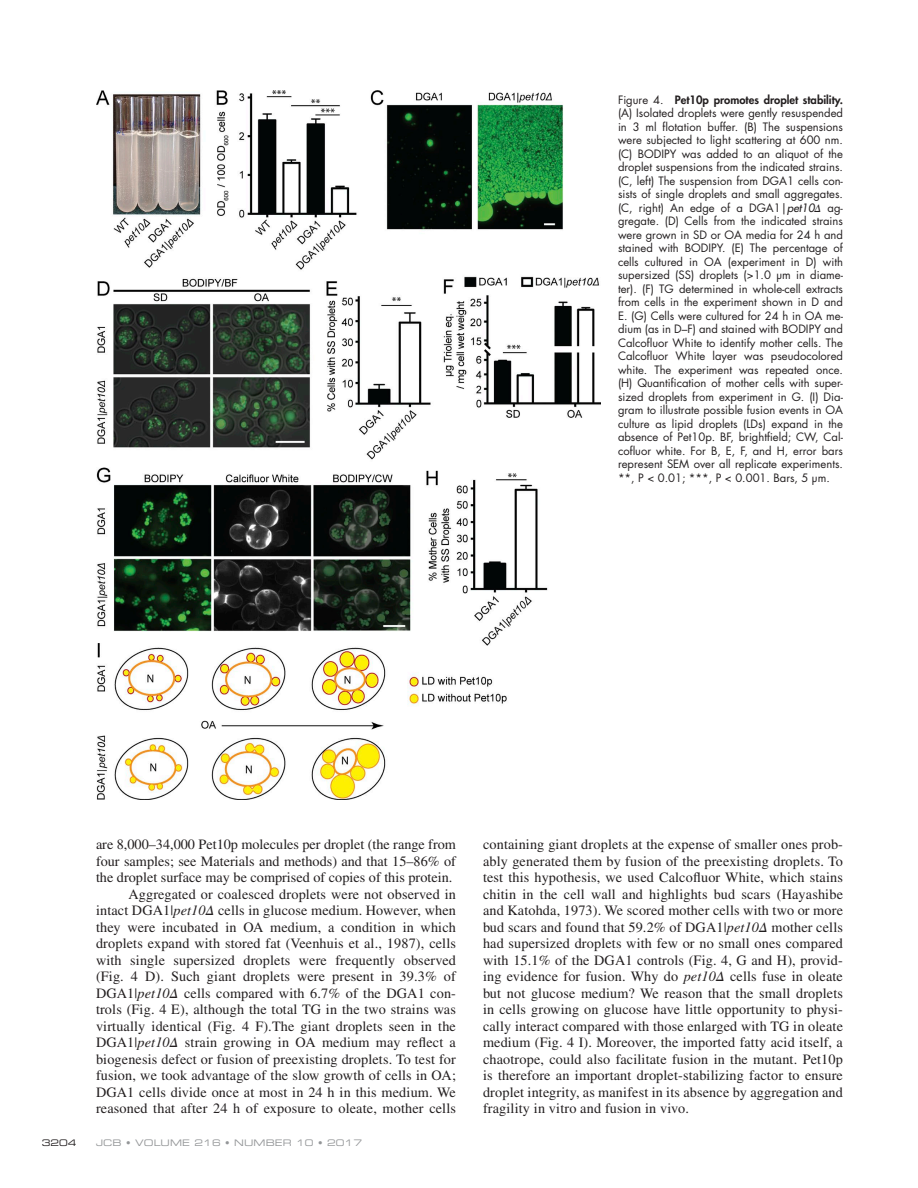
<style>
.page{position:relative;width:918px;height:1188px;background:#fff}
.page>*{position:absolute;margin:0;border:0;box-sizing:border-box;transform-origin:0 0}
.t1{font:14.25px/16.5px "Times LT Std";letter-spacing:.01em;color:#231f20;text-align:right}
.t2{font:11.25px/13.5px "Futura Std";color:#231f20;text-align:justify}
.t3{font:9px "Eurostile LT Std Ex 2";letter-spacing:.01em;color:#949698}
.t4{font:9px "Eurostile LT Std Ex 2";color:#231f20}
.s1{font-weight:800}
.s2{font-weight:500;font-style:italic}
.s3{font-family:"STIX General";font-style:italic}
.s4{font-style:italic}
</style>
<div class="page">
<img style="left:96px;top:90px;width:504px;height:710px">
<p class="t2" style="left:618px;top:93px;width:227px">Figure 4. <span class="s1">Pet10p promotes droplet stability. </span>(A) Isolated droplets were gently resuspended in 3 ml flotation buffer. (B) The suspensions were subjected to light scattering at 600 nm. (C) BODIPY was added to an aliquot of the droplet suspensions from the indicated strains. (C, left) The suspension from DGA1 cells con&shy;sists of single droplets and small aggregates. (C, right) An edge of a DGA1|<span class="s2">pet10</span><span class="s3">Δ</span> ag&shy;gregate. (D) Cells from the indicated strains were grown in SD or OA media for 24 h and stained with BODIPY. (E) The percentage of cells cultured in OA (experiment in D) with supersized (SS) droplets (&gt;1.0 µm in diame&shy;ter). (F) TG determined in whole-cell extracts from cells in the experiment shown in D and E. (G) Cells were cultured for 24 h in OA me&shy;dium (as in D–F) and stained with BODIPY and Calcofluor White to identify mother cells. The Calcofluor White layer was pseudocolored white. The experiment was repeated once. (H) Quantification of mother cells with super&shy;sized droplets from experiment in G. (I) Dia&shy;gram to illustrate possible fusion events in OA culture as lipid droplets (LDs) expand in the absence of Pet10p. BF, brightfield; CW, Cal&shy;cofluor white. For B, E, F, and H, error bars represent SEM over all replicate experiments. **, P &lt; 0.01; ***, P &lt; 0.001. Bars, 5 µm.</p>
<p class="t1" style="left:96px;top:836px;width:362px">are 8,000–34,000 Pet10p molecules per droplet (the range from four samples; see Materials and methods) and that 15–86% of the droplet surface may be comprised of copies of this protein.<br>Aggregated or coalesced droplets were not observed in intact DGA1|<span class="s4">pet10</span><span class="s3">Δ</span> cells in glucose medium. However, when they were incubated in OA medium, a condition in which droplets expand with stored fat (Veenhuis et al., 1987), cells with single supersized droplets were frequently observed (Fig. 4 D). Such giant droplets were present in 39.3% of DGA1|<span class="s4">pet10</span><span class="s3">Δ</span> cells compared with 6.7% of the DGA1 con&shy;trols (Fig. 4 E), although the total TG in the two strains was virtually identical (Fig. 4 F).The giant droplets seen in the DGA1|<span class="s4">pet10</span><span class="s3">Δ</span> strain growing in OA medium may reflect a biogenesis defect or fusion of preexisting droplets. To test for fusion, we took advantage of the slow growth of cells in OA; DGA1 cells divide once at most in 24 h in this medium. We reasoned that after 24 h of exposure to oleate, mother cells</p>
<p class="t1" style="left:483px;top:836px;width:362px;text-align:justify">containing giant droplets at the expense of smaller ones prob&shy;ably generated them by fusion of the preexisting droplets. To test this hypothesis, we used Calcofluor White, which stains chitin in the cell wall and highlights bud scars (Hayashibe and Katohda, 1973). We scored mother cells with two or more bud scars and found that 59.2% of DGA1|<span class="s4">pet10</span><span class="s3">Δ</span> mother cells had supersized droplets with few or no small ones compared with 15.1% of the DGA1 controls (Fig. 4, G and H), provid&shy;ing evidence for fusion. Why do <span class="s4">pet10</span><span class="s3">Δ</span> cells fuse in oleate but not glucose medium? We reason that the small droplets in cells growing on glucose have little opportunity to physi&shy;cally interact compared with those enlarged with TG in oleate medium (Fig. 4 I). Moreover, the imported fatty acid itself, a chaotrope, could also facilitate fusion in the mutant. Pet10p is therefore an important droplet-stabilizing factor to ensure droplet integrity, as manifest in its absence by aggregation and fragility in vitro and fusion in vivo.</p>
<p class="t4" style="left:42px;top:1136px;width:36px">3204</p>
<p class="t3" style="left:96px;top:1136px;width:268px">JCB • VOLUME 216 • NUMBER 10 • 2017</p>
</div>
